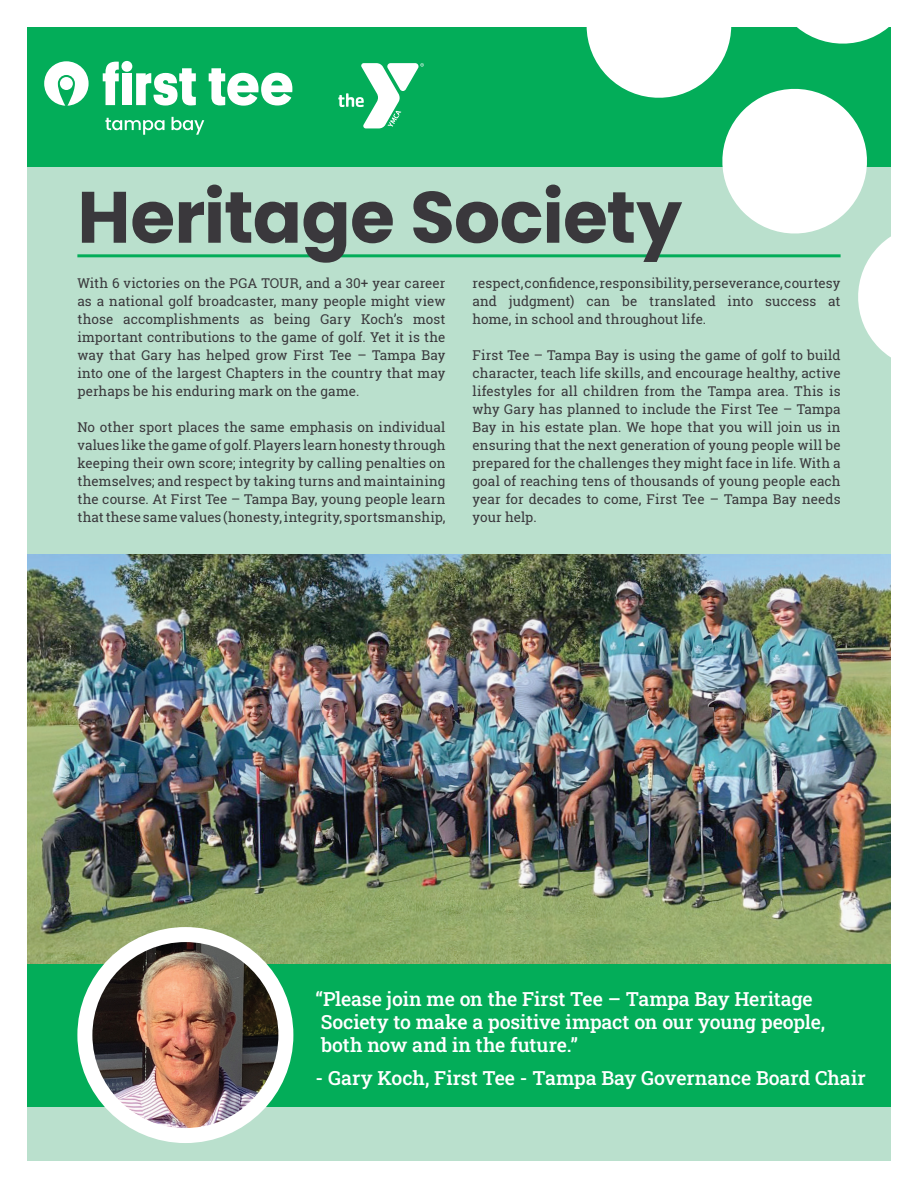
<style>
.page{position:relative;width:918px;height:1188px;background:#fff}
.page>*{position:absolute;margin:0;border:0;box-sizing:border-box;transform-origin:0 0}
.t1{font:700 72.6px "Poppins";letter-spacing:-.01em;color:#3a383c}
.t2{font:500 19.5px/23.4px "Roboto Slab";letter-spacing:-.005em;color:#fff}
.t3{font:13.5px/18px "Roboto Slab";letter-spacing:.005em;color:#3a383c;text-align:justify}
</style>
<div class="page">
<img style="left:27px;top:27px;width:864px;height:1134px">
<h1 class="t1" style="left:77px;top:175px;width:606px">Heritage Society</h1>
<p class="t3" style="left:77px;top:274px;width:370px">With 6 victories on the PGA TOUR, and a 30+ year career as a national golf broadcaster, many people might view those accomplishments as being Gary Koch’s most important contributions to the game of golf. Yet it is the way that Gary has helped grow First Tee – Tampa Bay into one of the largest Chapters in the country that may perhaps be his enduring mark on the game.</p>
<p class="t3" style="left:77px;top:418px;width:370px">No other sport places the same emphasis on individual values like the game of golf. Players learn honesty through keeping their own score; integrity by calling penalties on themselves; and respect by taking turns and maintaining the course. At First Tee – Tampa Bay, young people learn that these same values (honesty, integrity, sportsmanship,</p>
<p class="t3" style="left:473px;top:274px;width:370px">respect, confidence, responsibility, perseverance, courtesy and judgment) can be translated into success at home, in school and throughout life.</p>
<p class="t3" style="left:473px;top:346px;width:370px">First Tee – Tampa Bay is using the game of golf to build character, teach life skills, and encourage healthy, active lifestyles for all children from the Tampa area. This is why Gary has planned to include the First Tee – Tampa Bay in his estate plan. We hope that you will join us in ensuring that the next generation of young people will be prepared for the challenges they might face in life. With a goal of reaching tens of thousands of young people each year for decades to come, First Tee – Tampa Bay needs your help.</p>
<h2 class="t2" style="left:316px;top:986px;width:511px">“Please join me on the First Tee – Tampa Bay Heritage<br>Society to make a positive impact on our young people, both now and in the future.”</h2>
<h2 class="t2" style="left:316px;top:1066px;width:552px">- Gary Koch, First Tee - Tampa Bay Governance Board Chair</h2>
</div>
